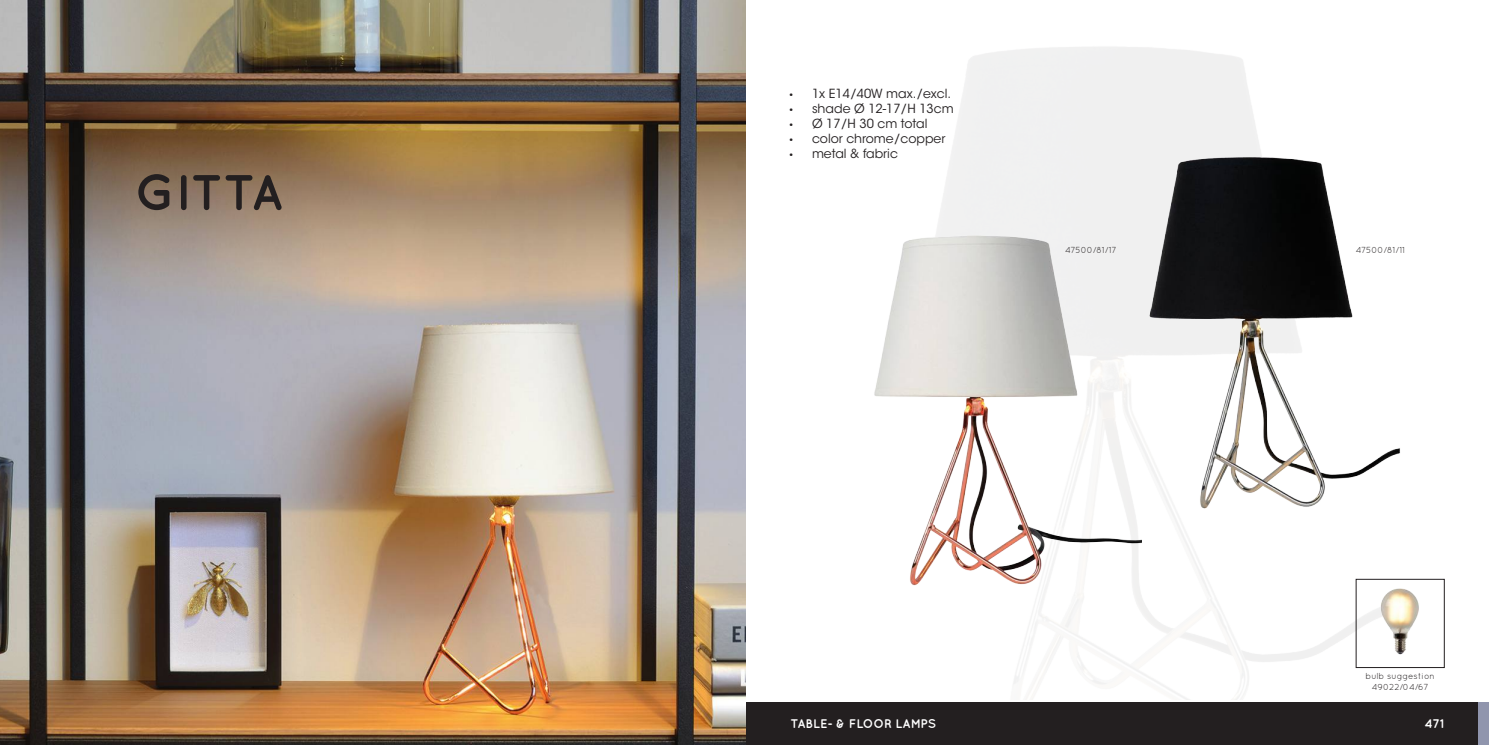
<style>
.page{position:relative;width:1489px;height:745px;background:#fff}
.page>*{position:absolute;margin:0;border:0;box-sizing:border-box;transform-origin:0 0}
.t1{font:700 50px "Quicksand";color:#231f20}
.t2{font:12.5px "ITC Avant Garde Std";color:#231f20}
.t3{font:700 12.5px "Quicksand";color:#fff}
.t4{font:8.75px/10.5px "Quicksand";color:#231f20;text-align:center}
.s1{font-family:"Myriad Pro"}
</style>
<div class="page">
<div style="left:744px;top:702px;width:744px;height:42px;background:#231f20"></div>
<div style="left:1478px;top:702px;width:10px;height:42px;background:#9095ad"></div>
<img style="left:949px;top:47px;width:459px;height:652px">
<img style="left:1098px;top:89px;width:309px;height:450px">
<img style="left:874px;top:167px;width:267px;height:450px">
<img style="left:1370px;top:580px;width:49px;height:85px">
<img style="left:0;top:0;width:745px;height:744px">
<h1 class="t1" style="left:135px;top:162px;width:150px">GITTA</h1>
<p class="t2" style="left:789px;top:86px;width:163px"><span class="s1">•</span> 1x E14/40W max./excl.</p>
<p class="t2" style="left:789px;top:101px;width:166px"><span class="s1">•</span> shade Ø 12-17/H 13cm</p>
<p class="t2" style="left:789px;top:116px;width:139px"><span class="s1">•</span> Ø 17/H 30 cm total</p>
<p class="t2" style="left:789px;top:131px;width:157px"><span class="s1">•</span> color chrome/copper</p>
<p class="t2" style="left:789px;top:146px;width:110px"><span class="s1">•</span> metal &amp; fabric</p>
<p class="t4" style="left:1064px;top:244px;width:53px">47500/81/17</p>
<p class="t4" style="left:1355px;top:244px;width:51px">47500/81/11</p>
<p class="t4" style="left:1365px;top:670px;width:71px">bulb suggestion<br>49022/04/67</p>
<p class="t3" style="left:790px;top:715px;width:147px">TABLE- &amp; FLOOR LAMPS</p>
<p class="t3" style="left:1424px;top:715px;width:21px">471</p>
</div>
